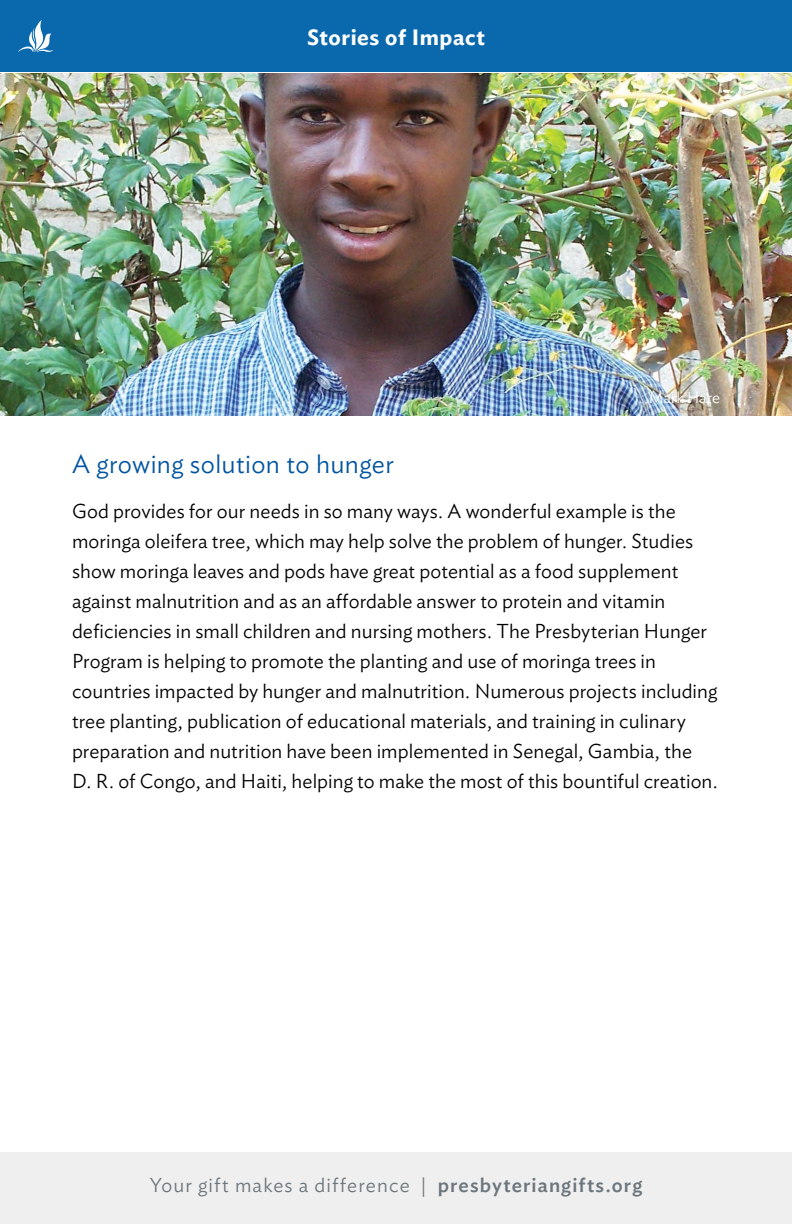
<style>
.page{position:relative;width:792px;height:1224px;background:#fff}
.page>*{position:absolute;margin:0;border:0;box-sizing:border-box;transform-origin:0 0}
.t1{font:300 26px "Ideal Sans";letter-spacing:.015em;color:#0054a0}
.t2{font:600 22px "Ideal Sans";color:#fff}
.t3{font:300 20px/30px "Ideal Sans";letter-spacing:.005em;color:#000}
.t4{font:300 20px "Ideal Sans";letter-spacing:.055em;color:#6b767c}
.t5{font:300 16px "Ideal Sans";color:#fff}
.s1{font-weight:500}
</style>
<div class="page">
<img style="left:0;top:74px;width:792px;height:342px">
<div style="left:0;top:0;width:792px;height:72px;background:#0a69ad"></div>
<div style="left:0;top:1152px;width:792px;height:72px;background:#f0eff0"></div>
<svg style="left:18px;top:20px;width:35px;height:32px"></svg>
<p class="t2" style="left:307px;top:20px;width:179px">Stories of I mpact</p>
<p class="t5" style="left:649px;top:385px;width:72px">Mark Hare</p>
<h1 class="t1" style="left:72px;top:444px;width:323px">A growing solution to hunger</h1>
<p class="t3" style="left:72px;top:494px;width:648px">God provides for our needs in so many ways. A wonderful example is the moringa oleifera tree, which may help solve the problem of hunger. Studies show moringa leaves and pods have great potential as a food supplement against malnutrition and as an affordable answer to protein and vitamin deficiencies in small children and nursing mothers. The Presbyterian Hunger Program is helping to promote the planting and use of moringa trees in countries impacted by hunger and malnutrition. Numerous projects including tree planting, publication of educational materials, and training in culinary preparation and nutrition have been implemented in Senegal, Gambia, the<br>D. R. of Congo, and Haiti, helping to make the most of this bountiful creation.</p>
<p class="t4" style="left:150px;top:1170px;width:494px">Your gift makes a difference | <span class="s1">presbyteriangifts.org</span></p>
</div>
